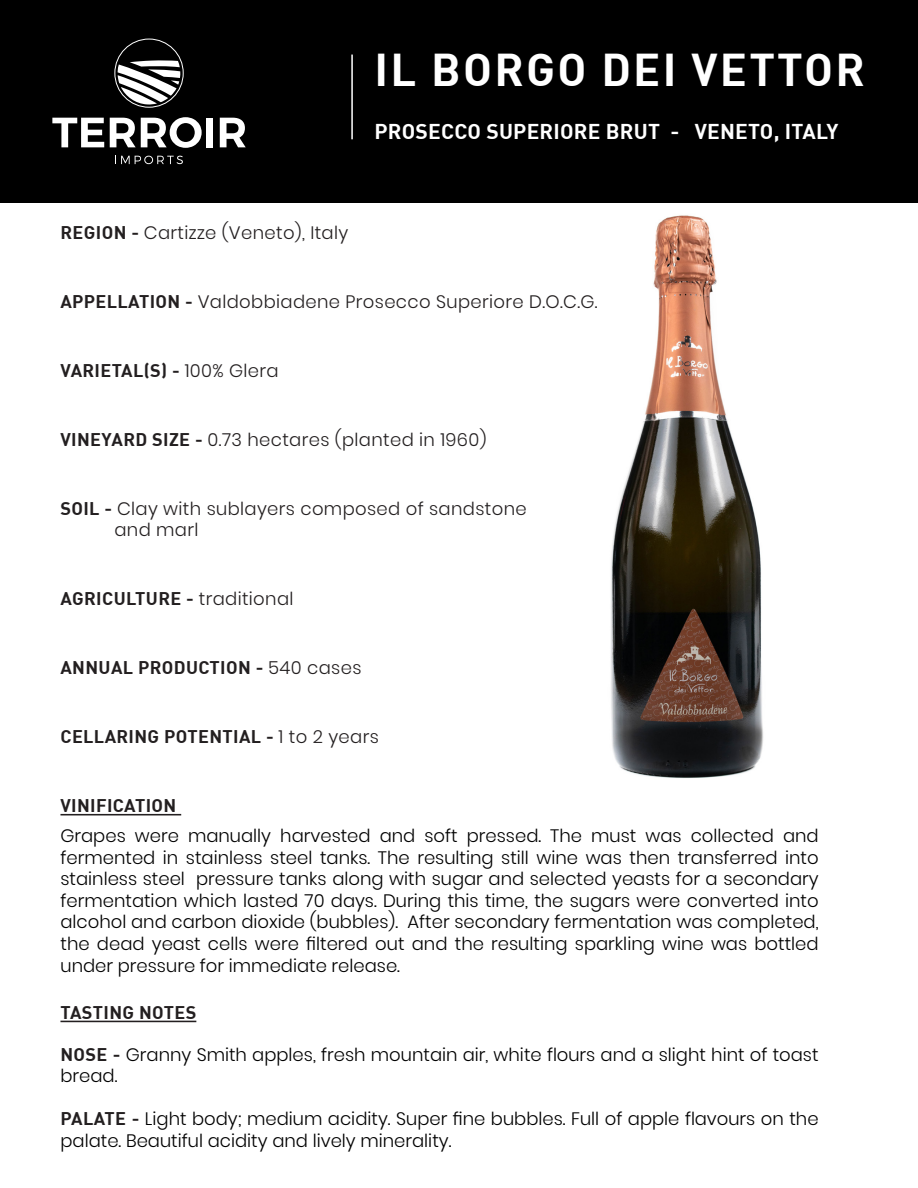
<style>
.page{position:relative;width:918px;height:1188px;background:#fff}
.page>*{position:absolute;margin:0;border:0;box-sizing:border-box;transform-origin:0 0}
.t1{font:700 45px "DIN";letter-spacing:.05em;color:#fff}
.t2{font:700 21px "DIN";letter-spacing:.01em;color:#fff}
.t3{font:300 18px/21.6px "Poppins";color:#000}
.t4{font:300 18px/21.6px "Poppins";letter-spacing:.02em;color:#231f20}
.t5{font:700 18px "DIN";letter-spacing:.02em;color:#231f20}
.s1{font-family:"DIN";font-weight:700}
.s2{font-family:"Poppins";font-weight:300}
.s3{font-family:"DIN";font-weight:700;color:#231f20}
</style>
<div class="page">
<div style="left:0;top:0;width:918px;height:202px;background:#000"></div>
<svg style="left:52px;top:117px;width:194px;height:31px"></svg>
<svg style="left:115px;top:156px;width:68px;height:8px"></svg>
<svg style="left:118px;top:60px;width:62px;height:45px"></svg>
<div style="left:114px;top:39px;width:70px;height:69px;border:1px solid #fff;border-radius:50%"></div>
<hr style="left:351px;top:55px;width:2px;height:84px;background:#fff">
<img style="left:611px;top:215px;width:153px;height:563px">
<hr style="left:60px;top:1021px;width:136px;height:1px;background:#231f20">
<hr style="left:60px;top:814px;width:121px;height:1px;background:#231f20">
<p class="t1" style="left:375px;top:41px;width:492px">IL BORGO DEI VETTOR</p>
<p class="t2" style="left:375px;top:118px;width:466px">PROSECCO SUPERIORE BRUT - VENETO, ITALY</p>
<p class="t4" style="left:60px;top:222px;width:289px"><span class="s1">REGION -</span> Cartizze (Veneto), Italy</p>
<p class="t4" style="left:60px;top:291px;width:539px"><span class="s1">APPELLATION -</span> Valdobbiadene Prosecco Superiore D.O.C.G.</p>
<p class="t5" style="left:60px;top:359px;width:220px">VARIETAL(S) - <span class="s2">100% Glera</span></p>
<p class="t4" style="left:60px;top:429px;width:428px"><span class="s1">VINEYARD SIZE -</span> 0.73 hectares (planted in 1960)</p>
<p class="t4" style="left:114px;top:498px;width:414px;text-indent:-54px"><span class="s1">SOIL -</span> Clay with sublayers composed of sandstone and marl</p>
<p class="t5" style="left:60px;top:587px;width:235px">AGRICULTURE - <span class="s2">traditional</span></p>
<p class="t5" style="left:60px;top:656px;width:303px">ANNUAL PRODUCTION - <span class="s2">540 cases</span></p>
<p class="t5" style="left:60px;top:724px;width:320px">CELLARING POTENTIAL - <span class="s2">1 to 2 years</span></p>
<p class="t5" style="left:60px;top:794px;width:117px">VINIFICATION</p>
<p class="t3" style="left:60px;top:825px;width:760px;text-align:justify">Grapes were manually harvested and soft pressed. The must was collected and fermented in stainless steel tanks. The resulting still wine was then transferred into stainless steel pressure tanks along with sugar and selected yeasts for a secondary fermentation which lasted 70 days. During this time, the sugars were converted into alcohol and carbon dioxide (bubbles). After secondary fermentation was completed, the dead yeast cells were filtered out and the resulting sparkling wine was bottled under pressure for immediate release.</p>
<p class="t5" style="left:60px;top:1001px;width:137px">TASTING NOTES</p>
<p class="t3" style="left:60px;top:1044px;width:760px"><span class="s3">NOSE -</span> Granny Smith apples, fresh mountain air, white flours and a slight hint of toast bread.</p>
<p class="t3" style="left:60px;top:1108px;width:760px"><span class="s3">PALATE -</span> Light body; medium acidity. Super fine bubbles. Full of apple flavours on the palate. Beautiful acidity and lively minerality.</p>
</div>
